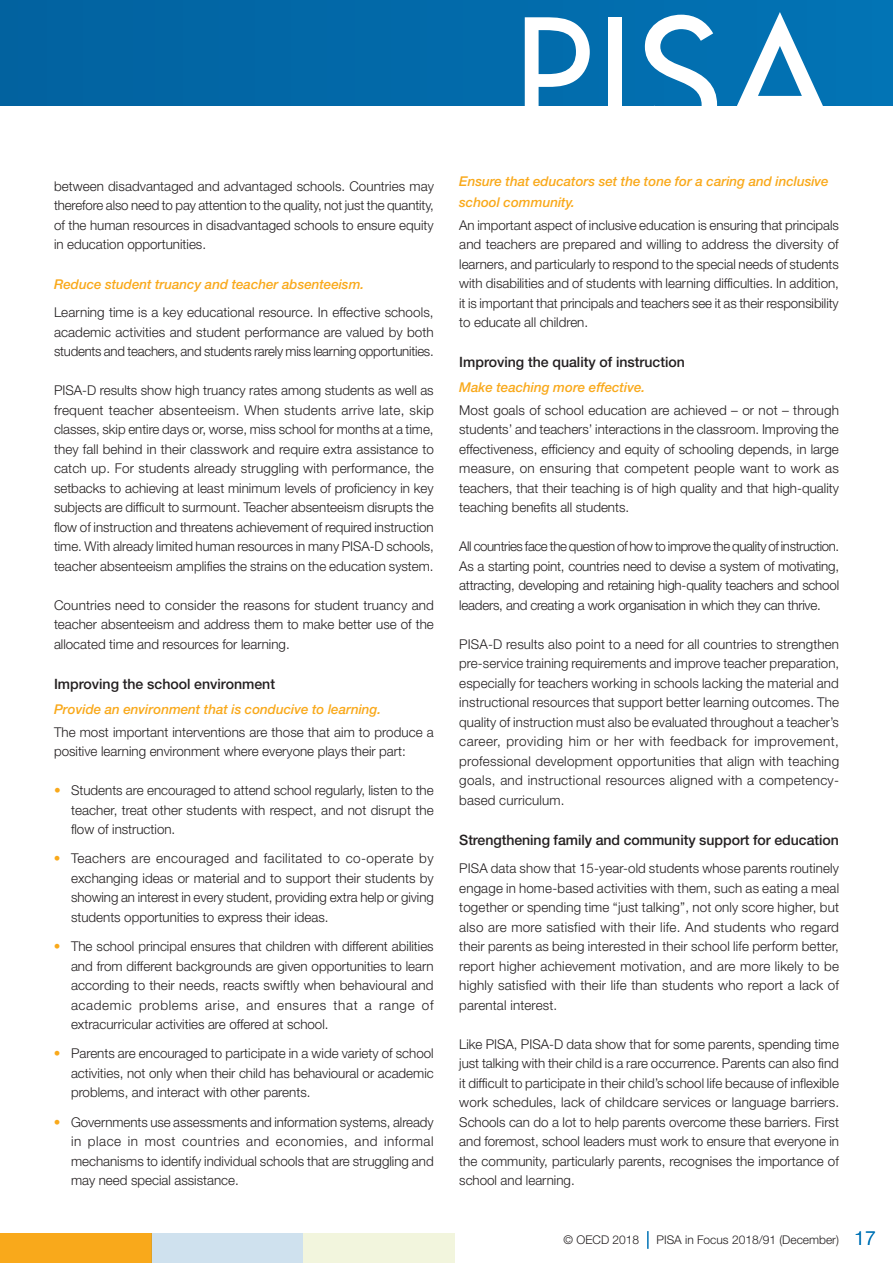
<style>
.page{position:relative;width:893px;height:1263px;background:#fff}
.page>*{position:absolute;margin:0;border:0;box-sizing:border-box;transform-origin:0 0}
.t1{font:500 14.25px "Helvetica Neue LT Std";color:#231f20}
.t2{font:300 13.5px/19.5px "Helvetica Neue LT Std";color:#231f20;text-align:justify}
.t3{font:italic 500 13.5px/21px "Helvetica Neue LT Std";color:#f9a91b}
.t4{font:300 12px "Helvetica Neue LT Std";color:#231f20}
.s1{color:#f9a91b}
.s2{font-size:19.5px;color:#0073b6}
</style>
<div class="page">
<svg style="left:647px;top:1231px;width:2px;height:18px"></svg>
<div style="left:0;top:0;width:893px;height:105px;background:linear-gradient(to right,#02629f,#0273b5)"></div>
<svg style="left:525px;top:17px;width:65px;height:89px"></svg>
<div style="left:608px;top:17px;width:13px;height:124px;background:#fff"></div>
<svg style="left:639px;top:12px;width:200px;height:94px"></svg>
<div style="left:0;top:1233px;width:151px;height:30px;background:#f9a91b"></div>
<div style="left:151px;top:1233px;width:152px;height:30px;background:#cfe1ee"></div>
<div style="left:303px;top:1233px;width:152px;height:30px;background:#f2f5dd"></div>
<p class="t2" style="left:54px;top:176px;width:381px">between disadvantaged and advantaged schools. Countries may therefore also need to pay attention to the quality, not just the quantity, of the human resources in disadvantaged schools to ensure equity in education opportunities.</p>
<p class="t3" style="left:54px;top:274px;width:312px">Reduce student truancy and teacher absenteeism.</p>
<p class="t2" style="left:54px;top:302px;width:381px">Learning time is a key educational resource. In effective schools, academic activities and student performance are valued by both students and teachers, and students rarely miss learning opportunities.</p>
<p class="t2" style="left:54px;top:380px;width:381px">PISA-D results show high truancy rates among students as well as frequent teacher absenteeism. When students arrive late, skip classes, skip entire days or, worse, miss school for months at a time, they fall behind in their classwork and require extra assistance to catch up. For students already struggling with performance, the setbacks to achieving at least minimum levels of proficiency in key subjects are difficult to surmount. Teacher absenteeism disrupts the flow of instruction and threatens achievement of required instruction time. With already limited human resources in many PISA-D schools, teacher absenteeism amplifies the strains on the education system.</p>
<p class="t2" style="left:54px;top:595px;width:381px">Countries need to consider the reasons for student truancy and teacher absenteeism and address them to make better use of the allocated time and resources for learning.</p>
<p class="t1" style="left:54px;top:675px;width:223px">Improving the school environment</p>
<p class="t3" style="left:54px;top:699px;width:329px">Provide an environment that is conducive to learning.</p>
<p class="t2" style="left:54px;top:722px;width:381px">The most important interventions are those that aim to produce a positive learning environment where everyone plays their part:</p>
<p class="t2" style="left:71px;top:780px;width:364px;text-indent:-17px"><span class="s1">•</span> Students are encouraged to attend school regularly, listen to the teacher, treat other students with respect, and not disrupt the flow of instruction.</p>
<p class="t2" style="left:71px;top:848px;width:364px;text-indent:-17px"><span class="s1">•</span> Teachers are encouraged and facilitated to co-operate by exchanging ideas or material and to support their students by showing an interest in every student, providing extra help or giving students opportunities to express their ideas.</p>
<p class="t2" style="left:71px;top:936px;width:364px;text-indent:-17px"><span class="s1">•</span> The school principal ensures that children with different abilities and from different backgrounds are given opportunities to learn according to their needs, reacts swiftly when behavioural and academic problems arise, and ensures that a range of extracurricular activities are offered at school.</p>
<p class="t2" style="left:71px;top:1043px;width:364px;text-indent:-17px"><span class="s1">•</span> Parents are encouraged to participate in a wide variety of school activities, not only when their child has behavioural or academic problems, and interact with other parents.</p>
<p class="t2" style="left:71px;top:1112px;width:364px;text-indent:-17px"><span class="s1">•</span> Governments use assessments and information systems, already in place in most countries and economies, and informal mechanisms to identify individual schools that are struggling and may need special assistance.</p>
<p class="t3" style="left:459px;top:171px;width:371px">Ensure that educators set the tone for a caring and inclusive school community.</p>
<p class="t2" style="left:459px;top:215px;width:381px">An important aspect of inclusive education is ensuring that principals and teachers are prepared and willing to address the diversity of learners, and particularly to respond to the special needs of students with disabilities and of students with learning difficulties. In addition, it is important that principals and teachers see it as their responsibility to educate all children.</p>
<p class="t1" style="left:459px;top:354px;width:227px">Improving the quality of instruction</p>
<p class="t3" style="left:459px;top:377px;width:187px">Make teaching more effective.</p>
<p class="t2" style="left:459px;top:400px;width:381px">Most goals of school education are achieved – or not – through students’ and teachers’ interactions in the classroom. Improving the effectiveness, efficiency and equity of schooling depends, in large measure, on ensuring that competent people want to work as teachers, that their teaching is of high quality and that high-quality teaching benefits all students.</p>
<p class="t2" style="left:459px;top:536px;width:381px">All countries face the question of how to improve the quality of instruction.<br>As a starting point, countries need to devise a system of motivating, attracting, developing and retaining high-quality teachers and school leaders, and creating a work organisation in which they can thrive.</p>
<p class="t2" style="left:459px;top:634px;width:381px">PISA-D results also point to a need for all countries to strengthen pre-service training requirements and improve teacher preparation, especially for teachers working in schools lacking the material and instructional resources that support better learning outcomes. The quality of instruction must also be evaluated throughout a teacher’s career, providing him or her with feedback for improvement, professional development opportunities that align with teaching goals, and instructional resources aligned with a competency&shy;based curriculum.</p>
<p class="t1" style="left:459px;top:831px;width:381px">Strengthening family and community support for education</p>
<p class="t2" style="left:459px;top:858px;width:381px">PISA data show that 15-year-old students whose parents routinely engage in home-based activities with them, such as eating a meal together or spending time “just talking”, not only score higher, but also are more satisfied with their life. And students who regard their parents as being interested in their school life perform better, report higher achievement motivation, and are more likely to be highly satisfied with their life than students who report a lack of parental interest.</p>
<p class="t2" style="left:459px;top:1034px;width:381px">Like PISA, PISA-D data show that for some parents, spending time just talking with their child is a rare occurrence. Parents can also find it difficult to participate in their child’s school life because of inflexible work schedules, lack of childcare services or language barriers.<br>Schools can do a lot to help parents overcome these barriers. First and foremost, school leaders must work to ensure that everyone in the community, particularly parents, recognises the importance of school and learning.</p>
<p class="t4" style="left:564px;top:1233px;width:77px">© OECD 2018</p>
<p class="t4" style="left:656px;top:1233px;width:221px">PISA in Focus 2018/91 (December) <span class="s2">17</span></p>
</div>
